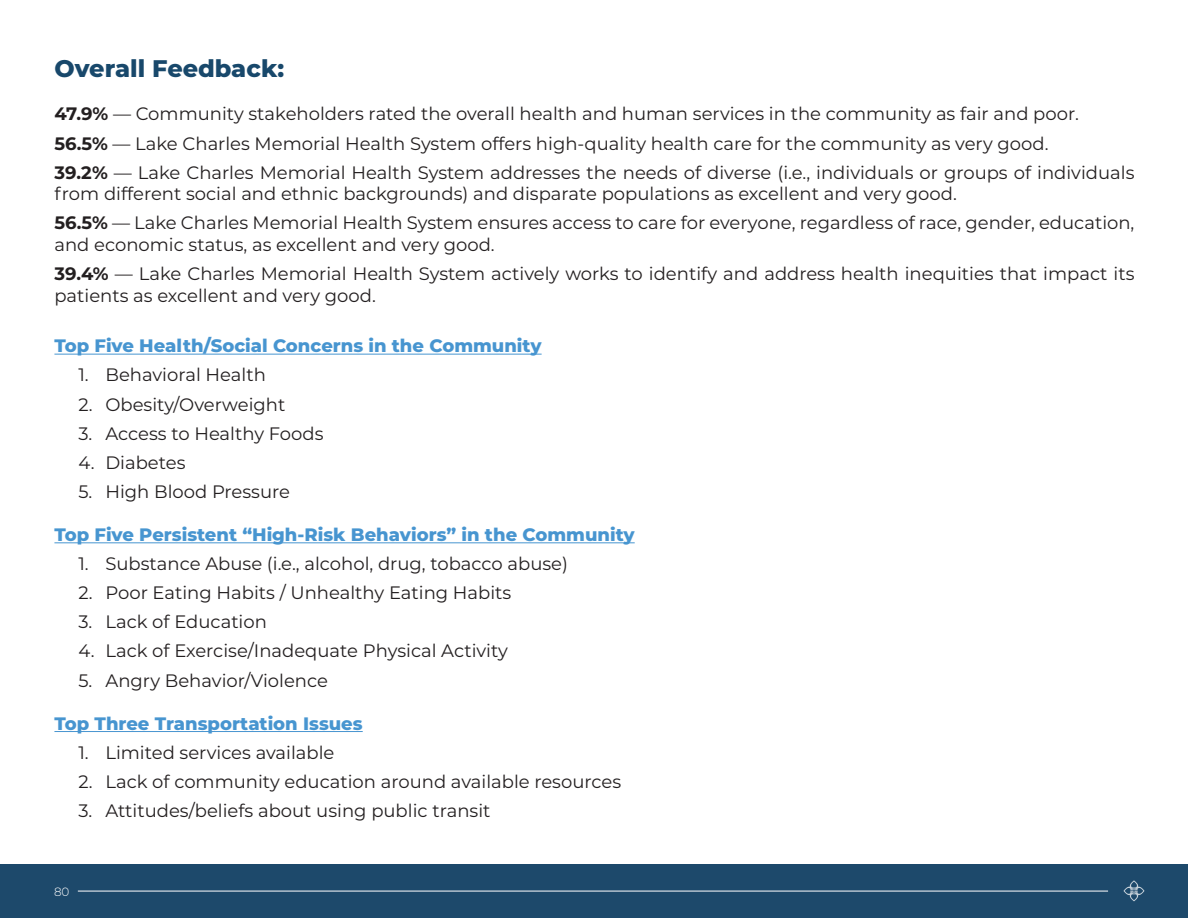
<style>
.page{position:relative;width:1188px;height:918px;background:#fff}
.page>*{position:absolute;margin:0;border:0;box-sizing:border-box;transform-origin:0 0}
.t1{font:800 24px "Montserrat";color:#18486b}
.t2{font:18px/21.6px "Montserrat";color:#231f20}
.t3{font:800 18px "Montserrat";color:#4795d0}
.t4{font:300 12px "Montserrat";color:#fff}
.s1{font-weight:700}
</style>
<div class="page">
<div style="left:0;top:864px;width:1188px;height:54px;background:#1d496b"></div>
<hr style="left:78px;top:891px;width:1030px;height:1px;background:#fff">
<svg style="left:1124px;top:880px;width:20px;height:21px"></svg>
<hr style="left:54px;top:354px;width:488px;height:1px;background:#4795d0">
<hr style="left:54px;top:542px;width:581px;height:1px;background:#4795d0">
<hr style="left:54px;top:731px;width:309px;height:1px;background:#4795d0">
<p class="t1" style="left:54px;top:51px;width:231px">Overall Feedback:</p>
<p class="t2" style="left:54px;top:103px;width:1026px"><span class="s1">47.9%</span> — Community stakeholders rated the overall health and human services in the community as fair and poor.</p>
<p class="t2" style="left:54px;top:132px;width:996px"><span class="s1">56.5%</span> — Lake Charles Memorial Health System offers high-quality health care for the community as very good.</p>
<p class="t2" style="left:54px;top:161px;width:1082px"><span class="s1">39.2%</span> — Lake Charles Memorial Health System addresses the needs of diverse (i.e., individuals or groups of individuals from different social and ethnic backgrounds) and disparate populations as excellent and very good.</p>
<p class="t2" style="left:54px;top:212px;width:1082px"><span class="s1">56.5%</span> — Lake Charles Memorial Health System ensures access to care for everyone, regardless of race, gender, education, and economic status, as excellent and very good.</p>
<p class="t2" style="left:54px;top:262px;width:1082px"><span class="s1">39.4%</span> — Lake Charles Memorial Health System actively works to identify and address health inequities that impact its patients as excellent and very good.</p>
<p class="t3" style="left:54px;top:333px;width:489px">Top Five Health/Social Concerns in the Community</p>
<p class="t2" style="left:78px;top:364px;width:189px">1. Behavioral Health</p>
<p class="t2" style="left:78px;top:393px;width:208px">2. Obesity/Overweight</p>
<p class="t2" style="left:78px;top:422px;width:247px">3. Access to Healthy Foods</p>
<p class="t2" style="left:78px;top:451px;width:109px">4. Diabetes</p>
<p class="t2" style="left:78px;top:480px;width:213px">5. High Blood Pressure</p>
<p class="t3" style="left:54px;top:521px;width:582px">Top Five Persistent “High-Risk Behaviors” in the Community</p>
<p class="t2" style="left:78px;top:552px;width:491px">1. Substance Abuse (i.e., alcohol, drug, tobacco abuse)</p>
<p class="t2" style="left:78px;top:581px;width:434px">2. Poor Eating Habits / Unhealthy Eating Habits</p>
<p class="t2" style="left:78px;top:611px;width:190px">3. Lack of Education</p>
<p class="t2" style="left:78px;top:640px;width:431px">4. Lack of Exercise/Inadequate Physical Activity</p>
<p class="t2" style="left:78px;top:669px;width:251px">5. Angry Behavior/Violence</p>
<p class="t3" style="left:54px;top:710px;width:310px">Top Three Transportation Issues</p>
<p class="t2" style="left:78px;top:741px;width:258px">1. Limited services available</p>
<p class="t2" style="left:78px;top:770px;width:544px">2. Lack of community education around available resources</p>
<p class="t2" style="left:78px;top:799px;width:414px">3. Attitudes/beliefs about using public transit</p>
<p class="t4" style="left:54px;top:884px;width:17px">80</p>
</div>
